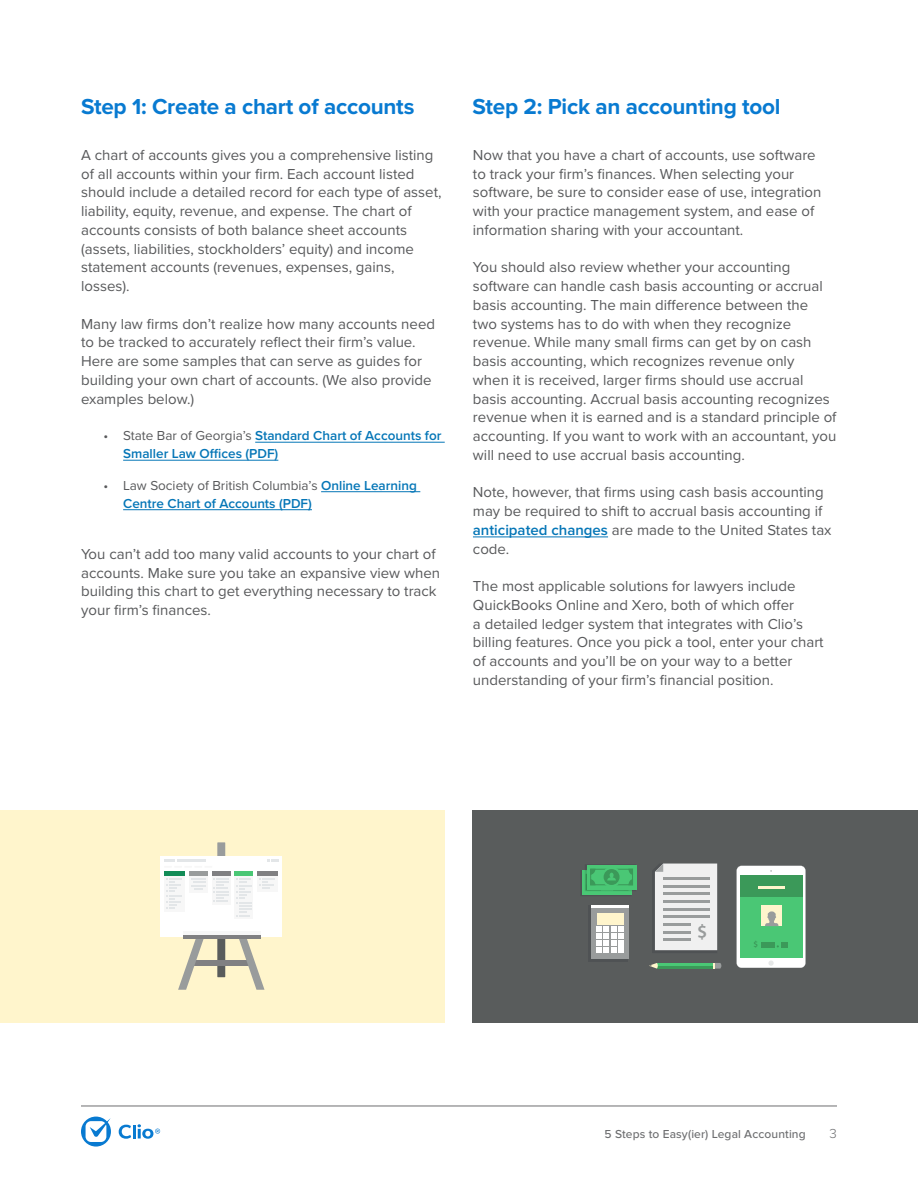
<style>
.page{position:relative;width:918px;height:1188px;background:#fff}
.page>*{position:absolute;margin:0;border:0;box-sizing:border-box;transform-origin:0 0}
.t1{font:700 22.5px "Proxima Nova";letter-spacing:-.01em;color:#087ad1}
.t2{font:600 19.05px "Myriad Pro";color:#999c9c}
.t3{font:15px/18.8px "Proxima Nova";color:#58595b}
.t4{font:600 13.5px/18px "Proxima Nova";color:#0576b7}
.t5{font:300 13.5px "Proxima Nova";color:#6d6e70}
.t6{font:500 12px "Proxima Nova";letter-spacing:.01em;color:#6d6e70}
.t7{font:600 8.55px "Myriad Pro";color:#3b9959}
.s1{font-weight:400;color:#58595b}
.s2{font-weight:600;color:#0576b7}
</style>
<div class="page">
<svg style="left:119px;top:1124px;width:41px;height:15px"></svg>
<svg style="left:81px;top:1117px;width:30px;height:30px"></svg>
<hr style="left:81px;top:1106px;width:756px;height:1px;background:#6d6e70">
<div style="left:0;top:810px;width:445px;height:212px;background:#fff5cc"></div>
<hr style="left:255px;top:442px;width:190px;height:1px;background:#0576b7">
<hr style="left:123px;top:460px;width:155px;height:1px;background:#0576b7">
<hr style="left:321px;top:491px;width:99px;height:1px;background:#0576b7">
<hr style="left:123px;top:509px;width:189px;height:1px;background:#0576b7">
<hr style="left:473px;top:537px;width:135px;height:1px;background:#0576b7">
<div style="left:472px;top:810px;width:446px;height:212px;background:#595c5c"></div>
<div style="left:588px;top:905px;width:40px;height:57px;background:linear-gradient(to right,#4f5254,#4f5254)"></div>
<svg style="left:582px;top:865px;width:54px;height:30px;background:#46b86d"></svg>
<div style="left:655px;top:864px;width:62px;height:87px;background:#f0f0f0"></div>
<hr style="left:663px;top:877px;width:46px;height:3px;background:#999c9c">
<hr style="left:663px;top:885px;width:46px;height:2px;background:#999c9c">
<hr style="left:663px;top:892px;width:46px;height:3px;background:#999c9c">
<hr style="left:663px;top:900px;width:46px;height:3px;background:#999c9c">
<hr style="left:663px;top:908px;width:46px;height:2px;background:#999c9c">
<hr style="left:663px;top:915px;width:46px;height:3px;background:#999c9c">
<hr style="left:663px;top:923px;width:46px;height:3px;background:#999c9c">
<hr style="left:663px;top:931px;width:46px;height:3px;background:#999c9c">
<hr style="left:663px;top:939px;width:46px;height:2px;background:#999c9c">
<div style="left:691px;top:921px;width:21px;height:25px;background:#f0f0f0"></div>
<svg style="left:737px;top:866px;width:69px;height:102px;background:#7fcc96"></svg>
<div style="left:657px;top:963px;width:56px;height:6px;background:#4ac775"></div>
<hr style="left:657px;top:966px;width:56px;height:3px;background:#3b9959">
<svg style="left:649px;top:963px;width:9px;height:6px"></svg>
<svg style="left:713px;top:963px;width:8px;height:6px"></svg>
<hr style="left:591px;top:905px;width:37px;height:3px;background:#fff">
<div style="left:591px;top:908px;width:37px;height:50px;background:#999c9c"></div>
<div style="left:597px;top:913px;width:26px;height:12px;background:#fff5cc"></div>
<svg style="left:597px;top:927px;width:26px;height:26px"></svg>
<svg style="left:217px;top:938px;width:8px;height:39px"></svg>
<div style="left:192px;top:960px;width:59px;height:6px;background:#808082"></div>
<svg style="left:178px;top:938px;width:26px;height:52px"></svg>
<svg style="left:239px;top:938px;width:26px;height:52px"></svg>
<div style="left:160px;top:856px;width:122px;height:81px;background:#fff"></div>
<div style="left:164px;top:876px;width:21px;height:36px;background:#f7f7f7"></div>
<svg style="left:236px;top:878px;width:14px;height:39px"></svg>
<div style="left:257px;top:876px;width:21px;height:16px;background:#f7f7f7"></div>
<div style="left:235px;top:871px;width:18px;height:5px;background:#4ac775"></div>
<div style="left:212px;top:871px;width:18px;height:5px;background:#808082"></div>
<div style="left:257px;top:871px;width:21px;height:5px;background:#808082"></div>
<svg style="left:260px;top:878px;width:14px;height:11px"></svg>
<svg style="left:237px;top:878px;width:15px;height:38px"></svg>
<div style="left:183px;top:931px;width:78px;height:6px;background:#f7f7f7"></div>
<hr style="left:183px;top:935px;width:78px;height:3px;background:#808082">
<svg style="left:267px;top:860px;width:11px;height:2px"></svg>
<svg style="left:164px;top:842px;width:64px;height:67px"></svg>
<h1 class="t1" style="left:81px;top:93px;width:335px">Step 1: Create a chart of accounts</h1>
<h1 class="t1" style="left:472px;top:93px;width:310px">Step 2: Pick an accounting tool</h1>
<p class="t3" style="left:81px;top:146px;width:362px">A chart of accounts gives you a comprehensive listing of all accounts within your firm. Each account listed should include a detailed record for each type of asset, liability, equity, revenue, and expense. The chart of accounts consists of both balance sheet accounts (assets, liabilities, stockholders’ equity) and income statement accounts (revenues, expenses, gains, losses).</p>
<p class="t3" style="left:81px;top:315px;width:355px">Many law firms don’t realize how many accounts need to be tracked to accurately reflect their firm’s value.<br>Here are some samples that can serve as guides for building your own chart of accounts. (We also provide examples below.)</p>
<p class="t4" style="left:123px;top:427px;width:320px;text-indent:-19px"><span class="s1">• State Bar of Georgia’s</span> Standard Chart of Accounts for<br>Smaller Law Offices (PDF)</p>
<p class="t4" style="left:123px;top:477px;width:295px;text-indent:-19px"><span class="s1">• Law Society of British Columbia’s</span> Online Learning<br>Centre Chart of Accounts (PDF)</p>
<p class="t3" style="left:81px;top:545px;width:360px">You can’t add too many valid accounts to your chart of accounts. Make sure you take an expansive view when building this chart to get everything necessary to track your firm’s finances.</p>
<p class="t3" style="left:473px;top:146px;width:350px">Now that you have a chart of accounts, use software to track your firm’s finances. When selecting your software, be sure to consider ease of use, integration with your practice management system, and ease of information sharing with your accountant.</p>
<p class="t3" style="left:473px;top:258px;width:365px">You should also review whether your accounting software can handle cash basis accounting or accrual basis accounting. The main difference between the<br>two systems has to do with when they recognize revenue. While many small firms can get by on cash basis accounting, which recognizes revenue only<br>when it is received, larger firms should use accrual basis accounting. Accrual basis accounting recognizes revenue when it is earned and is a standard principle of accounting. If you want to work with an accountant, you will need to use accrual basis accounting.</p>
<p class="t3" style="left:473px;top:483px;width:360px">Note, however, that firms using cash basis accounting may be required to shift to accrual basis accounting if <span class="s2">anticipated changes</span> are made to the United States tax code.</p>
<p class="t3" style="left:473px;top:577px;width:352px">The most applicable solutions for lawyers include QuickBooks Online and Xero, both of which offer<br>a detailed ledger system that integrates with Clio’s billing features. Once you pick a tool, enter your chart of accounts and you’ll be on your way to a better understanding of your firm’s financial position.</p>
<p class="t2" style="left:697px;top:920px;width:12px">$</p>
<p class="t7" style="left:753px;top:939px;width:6px">$</p>
<p class="t6" style="left:605px;top:1127px;width:203px">5 Steps to Easy(ier) Legal Accounting</p>
<p class="t5" style="left:830px;top:1126px;width:9px">3</p>
</div>
